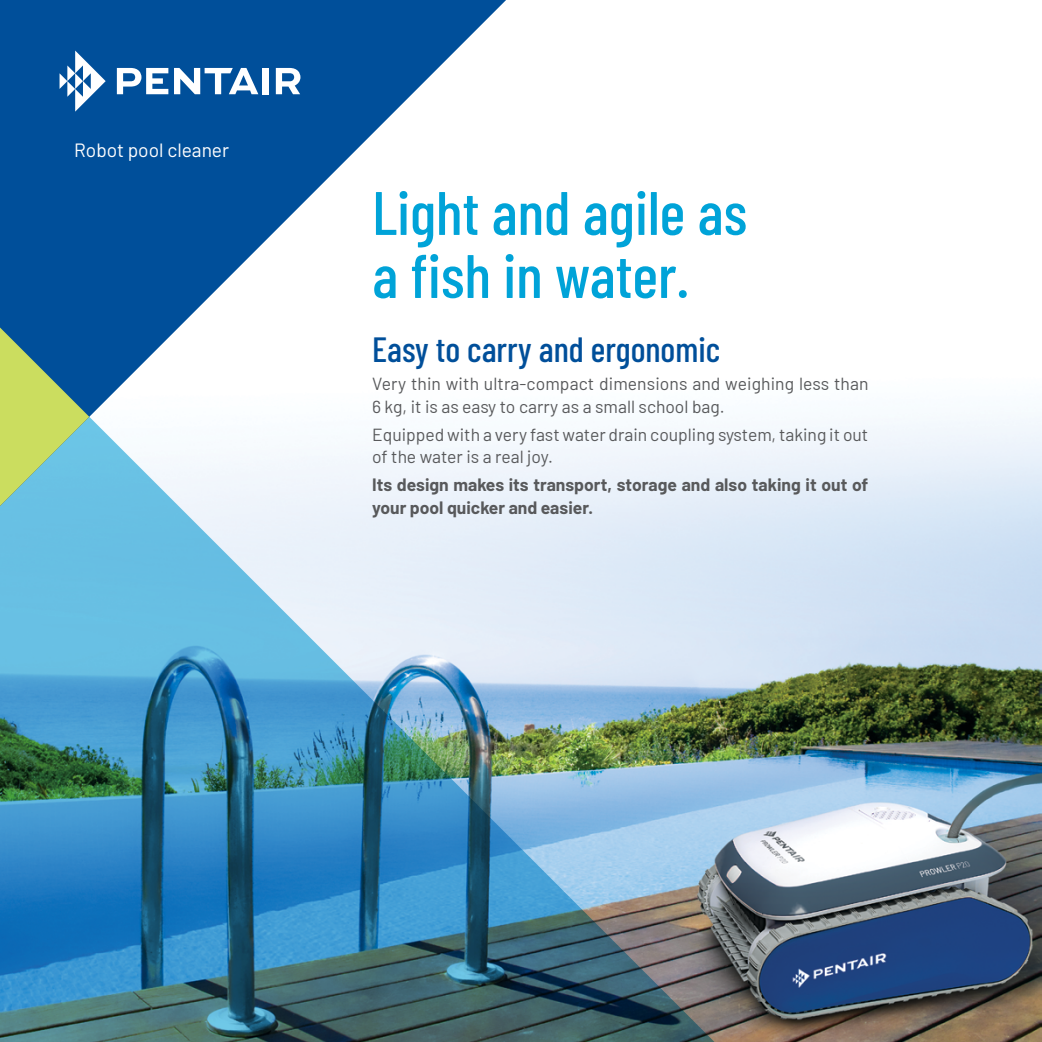
<style>
.page{position:relative;width:1042px;height:1042px;background:#fff}
.page>*{position:absolute;margin:0;border:0;box-sizing:border-box;transform-origin:0 0}
.t1{font:500 61.25px/63px "Barlow Condensed";color:#00a3d8}
.t2{font:500 35px "Barlow Condensed";color:#004f9a}
.t3{font:19.25px "Barlow";color:#fff}
.t4{font:17.5px/22.8px "Barlow";color:#58595b}
.t5{font:700 17.5px/22.8px "Barlow";color:#58595b}
</style>
<div class="page">
<img style="left:785px;top:416px;width:257px;height:626px">
<svg style="left:0;top:0;width:506px;height:316px;fill:#004f9a"></svg>
<img style="left:0;top:316px;width:785px;height:726px">
<svg style="left:60px;top:51px;width:46px;height:61px"></svg>
<svg style="left:117px;top:68px;width:51px;height:26px"></svg>
<svg style="left:174px;top:68px;width:84px;height:26px"></svg>
<div style="left:263px;top:68px;width:6px;height:26px;background:#fff"></div>
<svg style="left:276px;top:68px;width:24px;height:26px"></svg>
<svg style="left:0;top:327px;width:89px;height:179px;background:#7eb18f"></svg>
<p class="t3" style="left:74px;top:136px;width:156px">Robot pool cleaner</p>
<h1 class="t1" style="left:372px;top:177px;width:376px">Light and agile as a fish in water.</h1>
<h2 class="t2" style="left:372px;top:325px;width:350px">Easy to carry and ergonomic</h2>
<p class="t4" style="left:372px;top:371px;width:498px">Very thin with ultra-compact dimensions and weighing less than<br>6 kg, it is as easy to carry as a small school bag.</p>
<p class="t4" style="left:372px;top:422px;width:498px">Equipped with a very fast water drain coupling system, taking it out of the water is a real joy.</p>
<p class="t5" style="left:372px;top:472px;width:498px">Its design makes its transport, storage and also taking it out of your pool quicker and easier.</p>
</div>
